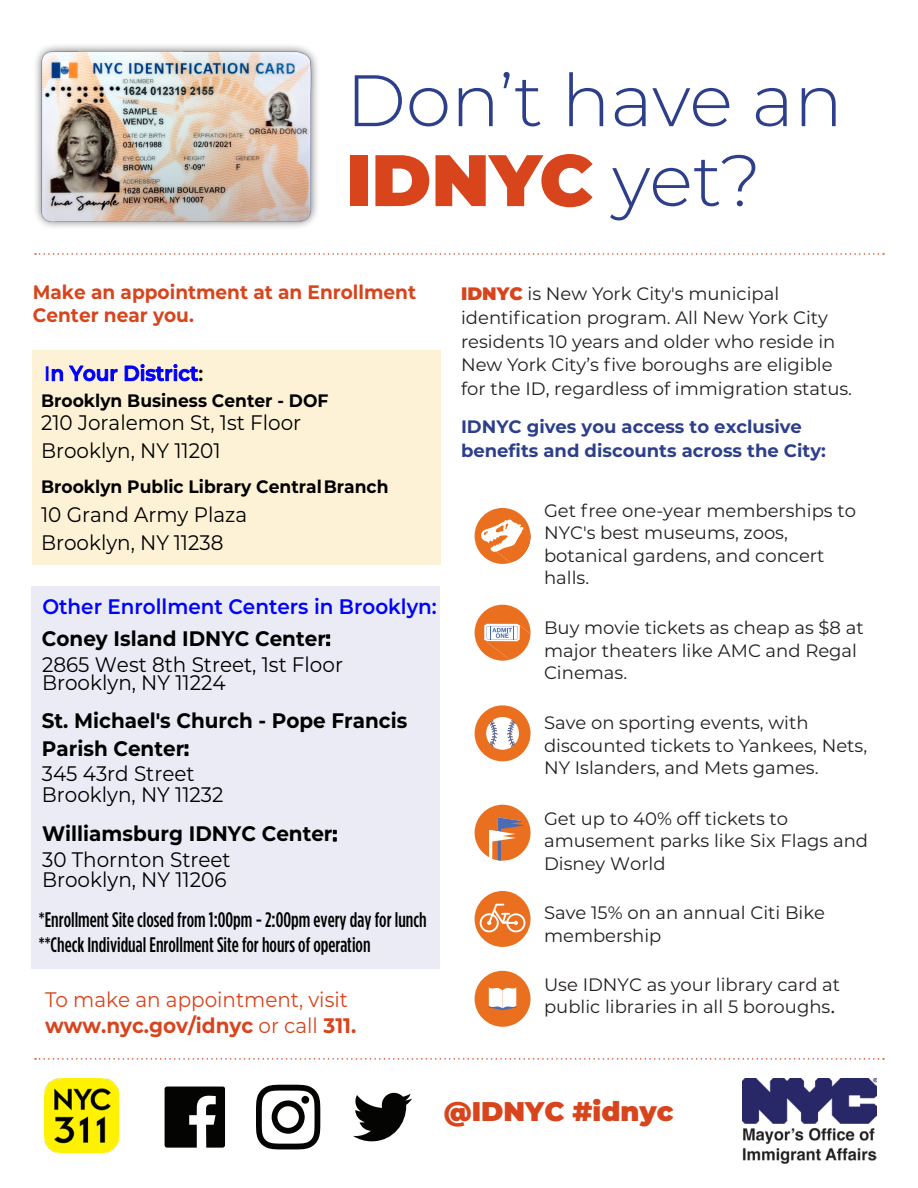
<style>
.page{position:relative;width:918px;height:1188px;background:#fff}
.page>*{position:absolute;margin:0;border:0;box-sizing:border-box;transform-origin:0 0}
.t1{font:300 72.75px/79.9px "Montserrat";color:#2d3f8a}
.t2{font:900 27px "Montserrat";color:#d8441c}
.t3{font:21px/27.9px "Montserrat";color:#000;scale:.95 1}
.t4{font:500 21px/25.2px "Gotham Condensed";color:#000;scale:.95 1}
.t5{font:700 21px/27.6px "Montserrat";color:#000;scale:.95 1}
.t6{font:600 21px/31.2px "Montserrat";color:#00f;scale:.95 1}
.t7{font:21px/25.2px "Montserrat";color:#d8441c;scale:.95 1}
.t8{font:700 19.5px/23.4px "Montserrat";color:#d8441c;scale:.95 1}
.t9{font:18px/22.5px "Montserrat";color:#231f20}
.t10{font:700 18px/24.6px "Montserrat";color:#2d3f8a}
.t11{font:700 18px "Montserrat";color:#000;scale:.95 1}
.s1{font-weight:900;color:#d8441c}
.s2{color:#000}
.s3{font-weight:700;color:#000}
.s4{font-family:"Impact";font-weight:400;color:#000}
.s5{font-family:"Impact";font-weight:400}
.s6{font-weight:400}
.s7{font-weight:700}
.s8{font-family:"Georgia"}
</style>
<div class="page">
<div style="left:33px;top:42px;width:287px;height:188px;background:#231f20;opacity:.75"></div>
<img style="left:41px;top:52px;width:271px;height:170px">
<svg style="left:35px;top:253px;width:849px;height:2px"></svg>
<svg style="left:35px;top:1058px;width:849px;height:2px"></svg>
<svg style="left:475px;top:508px;width:56px;height:56px"></svg>
<svg style="left:475px;top:605px;width:56px;height:56px"></svg>
<svg style="left:475px;top:705px;width:56px;height:56px"></svg>
<svg style="left:475px;top:805px;width:56px;height:56px"></svg>
<svg style="left:475px;top:891px;width:56px;height:56px"></svg>
<svg style="left:475px;top:971px;width:56px;height:56px"></svg>
<div style="left:32px;top:350px;width:409px;height:215px;background:#fef2d6"></div>
<div style="left:31px;top:586px;width:409px;height:383px;background:#eaebf5"></div>
<svg style="left:165px;top:1087px;width:60px;height:61px"></svg>
<svg style="left:256px;top:1085px;width:64px;height:64px"></svg>
<div style="left:301px;top:1096px;width:8px;height:8px;background:#040503;border-radius:50%"></div>
<svg style="left:353px;top:1092px;width:59px;height:49px"></svg>
<img style="left:742px;top:1079px;width:135px;height:85px">
<img style="left:45px;top:1079px;width:73px;height:74px">
<p class="t1" style="left:346px;top:58px;width:499px">Don’t have an<br><span class="s1">IDNYC</span> yet?</p>
<p class="t8" style="left:33px;top:279px;width:405px">Make an appointment at an Enrollment<br>Center near you.</p>
<p class="t6" style="left:44px;top:357px;width:169px">In Your District<span class="s2">:</span></p>
<p class="t11" style="left:41px;top:388px;width:304px">Brooklyn Business Center - DOF</p>
<p class="t3" style="left:41px;top:408px;width:275px">210 Joralemon St, 1st Floor<br>Brooklyn, NY 11201</p>
<p class="t11" style="left:41px;top:474px;width:367px">Brooklyn Public Library Central Branch</p>
<p class="t3" style="left:41px;top:500px;width:218px">10 Grand Army Plaza<br>Brooklyn, NY 11238</p>
<p class="t6" style="left:42px;top:590px;width:417px">Other Enrollment Centers in Brooklyn:<br><span class="s3">Coney Island IDNYC Center</span><span class="s4">:</span></p>
<p class="t3" style="left:42px;top:654px;width:318px;line-height:18.6px">2865 West 8th Street, 1st Floor<br>Brooklyn, NY 11224</p>
<p class="t5" style="left:42px;top:706px;width:386px">St. Michael's Church - Pope Francis<br>Parish Center<span class="s5">:</span></p>
<p class="t3" style="left:42px;top:763px;width:193px;line-height:20.4px">345 43rd Street<br>Brooklyn, NY 11232</p>
<p class="t5" style="left:42px;top:820px;width:312px;line-height:25.8px">Williamsburg IDNYC Center<span class="s5">:<br></span><span class="s6">30 Thornton Street</span></p>
<p class="t3" style="left:42px;top:865px;width:196px">Brooklyn, NY 11206</p>
<p class="t4" style="left:39px;top:907px;width:410px">*Enrollment Site closed from 1:00pm - 2:00pm every day for lunch **Check Individual Enrollment Site for hours of operation</p>
<p class="t7" style="left:45px;top:987px;width:329px">To make an appointment, visit <span class="s7">www.nyc.gov/idnyc</span> or call <span class="s7">311.</span></p>
<p class="t9" style="left:461px;top:281px;width:393px;line-height:23.9px"><span class="s1">IDNYC</span> is New York City's municipal identification program. All New York City residents 10 years and older who reside in New York City’s five boroughs are eligible for the ID, regardless of immigration status.</p>
<p class="t10" style="left:461px;top:413px;width:366px">IDNYC gives you access to exclusive benefits and discounts across the City:</p>
<p class="t9" style="left:544px;top:499px;width:313px">Get free one-year memberships to<br>NYC's best museums, zoos, botanical gardens, and concert halls.</p>
<p class="t9" style="left:544px;top:616px;width:321px">Buy movie tickets as cheap as $8 at major theaters like AMC and Regal<br>Cinemas.</p>
<p class="t9" style="left:544px;top:711px;width:325px">Save on sporting events, with discounted tickets to Yankees, Nets,<br>NY Islanders, and Mets games.</p>
<p class="t9" style="left:544px;top:807px;width:326px">Get up to 40% off tickets to amusement parks like Six Flags and<br>Disney World</p>
<p class="t9" style="left:544px;top:901px;width:283px">Save 15% on an annual Citi Bike membership</p>
<p class="t9" style="left:544px;top:973px;width:298px">Use IDNYC as your library card at public libraries in all 5 boroughs<span class="s8">.</span></p>
<h2 class="t2" style="left:444px;top:1091px;width:231px">@IDNYC #idnyc</h2>
</div>
